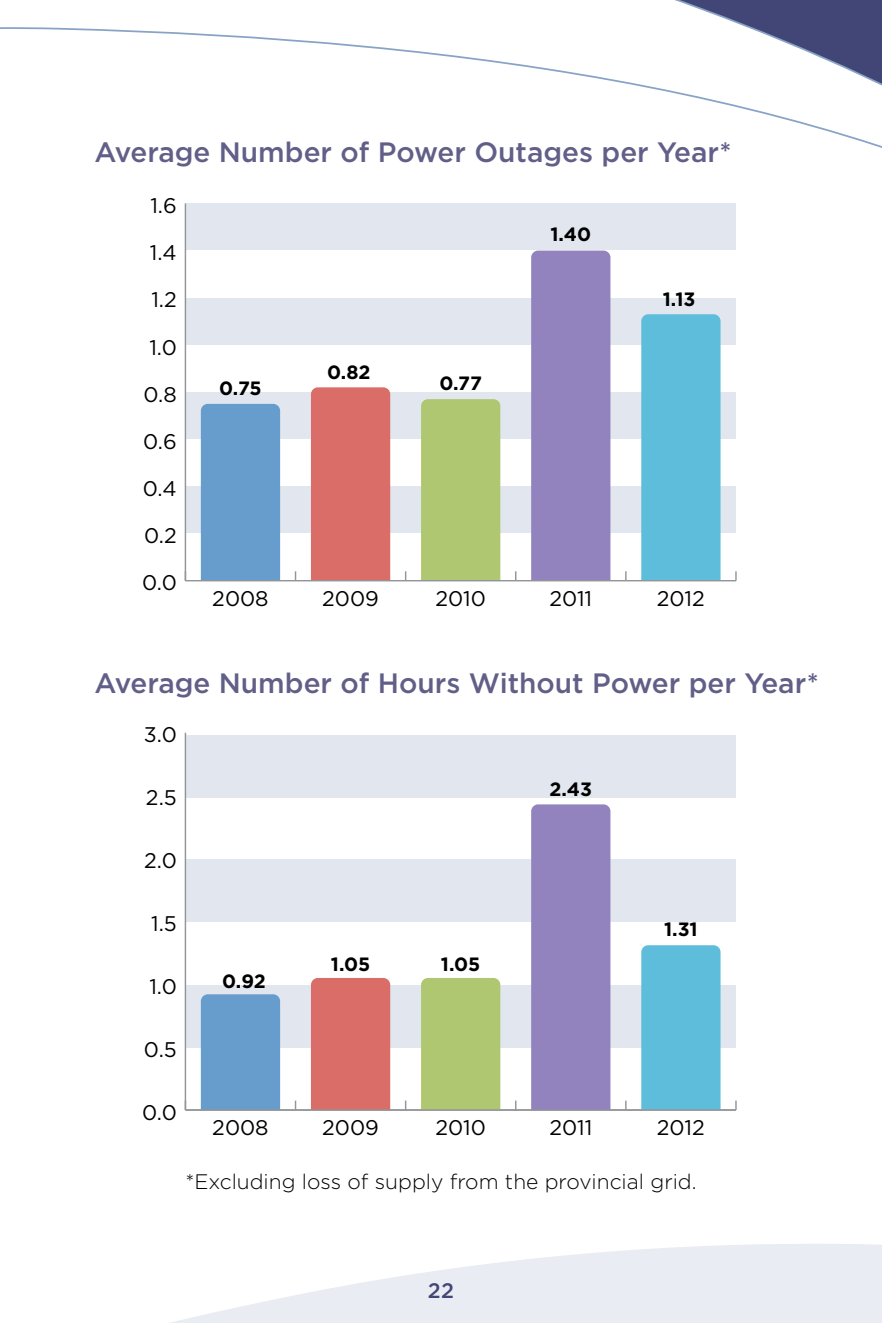
<style>
.page{position:relative;width:882px;height:1323px;background:#fff}
.page>*{position:absolute;margin:0;border:0;box-sizing:border-box;transform-origin:0 0}
.t1{font:500 28px "Gotham";color:#615f88}
.t2{font:21.35px "Gotham";color:#000}
.t3{font:300 21px "Gotham";color:#000}
.t4{font:500 21px "Gotham";color:#414676}
.t5{font:700 19.25px "Gotham";color:#000}
</style>
<div class="page">
<svg style="left:170px;top:1244px;width:712px;height:79px;fill:#e9ecf2"></svg>
<svg style="left:0;top:0;width:882px;height:275px"></svg>
<div style="left:185px;top:486px;width:551px;height:47px;background:#e2e7ef"></div>
<div style="left:185px;top:392px;width:551px;height:47px;background:#e2e7ef"></div>
<div style="left:185px;top:298px;width:551px;height:47px;background:#e2e7ef"></div>
<div style="left:185px;top:203px;width:551px;height:47px;background:#e2e7ef"></div>
<hr style="left:185px;top:203px;width:1px;height:378px;background:#939598">
<div style="left:201px;top:404px;width:79px;height:176px;background:#679dcc"></div>
<div style="left:311px;top:387px;width:79px;height:193px;background:#da6d67"></div>
<div style="left:421px;top:399px;width:79px;height:181px;background:#afc771"></div>
<div style="left:531px;top:251px;width:79px;height:329px;background:#9283be"></div>
<div style="left:641px;top:314px;width:80px;height:266px;background:#5ebddb"></div>
<svg style="left:625px;top:571px;width:2px;height:9px"></svg>
<svg style="left:735px;top:571px;width:2px;height:10px"></svg>
<hr style="left:185px;top:580px;width:551px;height:1px;background:#939598">
<div style="left:185px;top:985px;width:551px;height:63px;background:#e2e7ef"></div>
<div style="left:185px;top:859px;width:551px;height:63px;background:#e2e7ef"></div>
<div style="left:185px;top:735px;width:551px;height:62px;background:#e2e7ef"></div>
<svg style="left:625px;top:1101px;width:2px;height:8px"></svg>
<svg style="left:735px;top:1101px;width:2px;height:9px"></svg>
<hr style="left:185px;top:733px;width:1px;height:377px;background:#939598">
<div style="left:201px;top:994px;width:79px;height:115px;background:#679dcc"></div>
<div style="left:311px;top:978px;width:79px;height:131px;background:#da6d67"></div>
<div style="left:421px;top:978px;width:79px;height:131px;background:#afc771"></div>
<div style="left:531px;top:804px;width:79px;height:305px;background:#9283be"></div>
<div style="left:641px;top:945px;width:80px;height:164px;background:#5ebddb"></div>
<hr style="left:185px;top:1109px;width:551px;height:2px;background:#939598">
<h1 class="t1" style="left:94px;top:136px;width:639px">Average Number of Power Outages per Year*</h1>
<p class="t2" style="left:150px;top:194px;width:28px">1.6</p>
<p class="t2" style="left:150px;top:241px;width:28px">1.4</p>
<p class="t2" style="left:151px;top:288px;width:27px">1.2</p>
<p class="t2" style="left:149px;top:335px;width:29px">1.0</p>
<p class="t2" style="left:144px;top:382px;width:35px">0.8</p>
<p class="t2" style="left:143px;top:430px;width:35px">0.6</p>
<p class="t2" style="left:143px;top:477px;width:36px">0.4</p>
<p class="t2" style="left:144px;top:524px;width:34px">0.2</p>
<p class="t2" style="left:142px;top:571px;width:36px">0.0</p>
<p class="t5" style="left:219px;top:377px;width:44px">0.75</p>
<p class="t5" style="left:327px;top:361px;width:45px">0.82</p>
<p class="t5" style="left:439px;top:372px;width:44px">0.77</p>
<p class="t5" style="left:550px;top:223px;width:42px">1.40</p>
<p class="t5" style="left:663px;top:288px;width:34px">1.13</p>
<p class="t2" style="left:212px;top:587px;width:58px">2008</p>
<p class="t2" style="left:322px;top:587px;width:58px">2009</p>
<p class="t2" style="left:435px;top:587px;width:52px">2010</p>
<p class="t2" style="left:549px;top:587px;width:44px">2011</p>
<p class="t2" style="left:657px;top:587px;width:49px">2012</p>
<h1 class="t1" style="left:94px;top:667px;width:726px">Average Number of Hours Without Power per Year*</h1>
<p class="t2" style="left:144px;top:723px;width:34px">3.0</p>
<p class="t2" style="left:146px;top:786px;width:32px">2.5</p>
<p class="t2" style="left:144px;top:849px;width:34px">2.0</p>
<p class="t5" style="left:549px;top:778px;width:44px">2.43</p>
<p class="t2" style="left:151px;top:912px;width:27px">1.5</p>
<p class="t2" style="left:149px;top:975px;width:29px">1.0</p>
<p class="t5" style="left:222px;top:970px;width:45px">0.92</p>
<p class="t5" style="left:331px;top:953px;width:41px">1.05</p>
<p class="t5" style="left:441px;top:953px;width:41px">1.05</p>
<p class="t5" style="left:664px;top:918px;width:35px">1.31</p>
<p class="t2" style="left:144px;top:1037px;width:34px">0.5</p>
<p class="t2" style="left:142px;top:1100px;width:36px">0.0</p>
<p class="t2" style="left:212px;top:1116px;width:58px">2008</p>
<p class="t2" style="left:322px;top:1116px;width:58px">2009</p>
<p class="t2" style="left:435px;top:1116px;width:52px">2010</p>
<p class="t2" style="left:549px;top:1116px;width:44px">2011</p>
<p class="t2" style="left:657px;top:1116px;width:49px">2012</p>
<p class="t3" style="left:185px;top:1170px;width:513px">*Excluding loss of supply from the provincial grid.</p>
<p class="t4" style="left:428px;top:1279px;width:28px">22</p>
</div>
